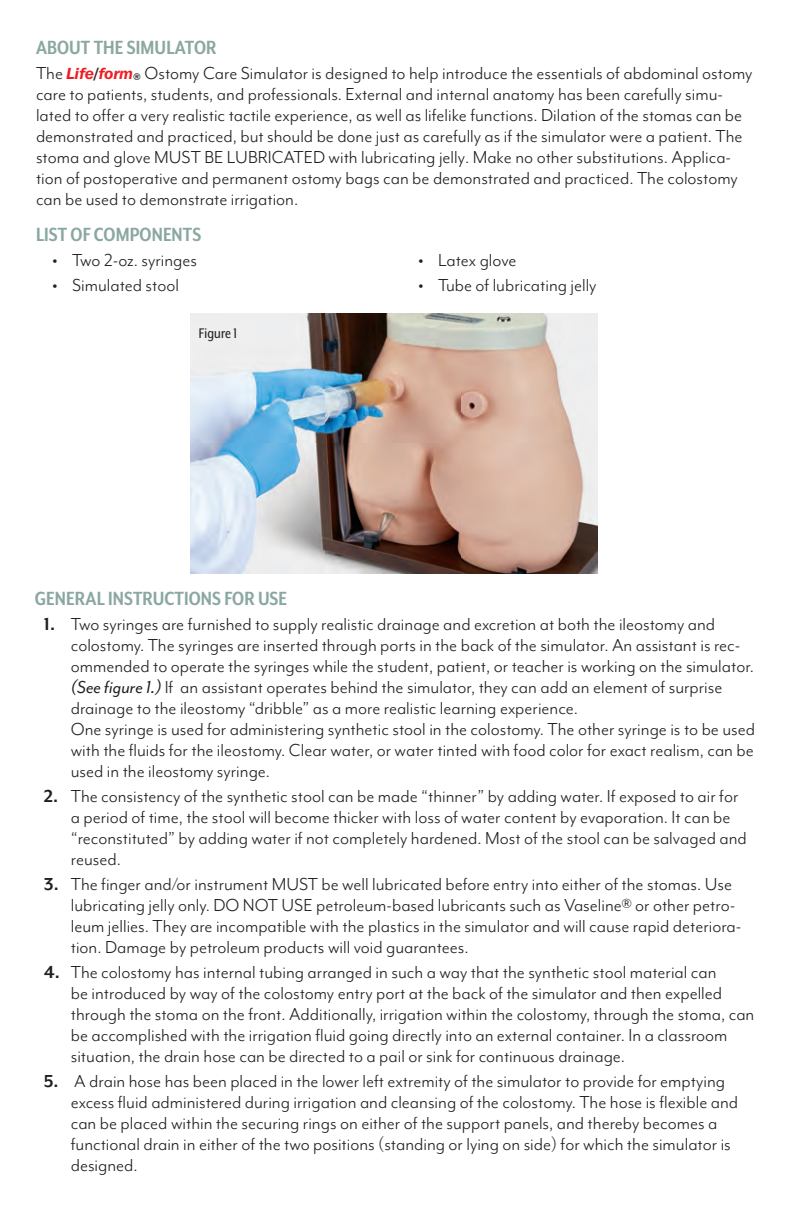
<style>
.page{position:relative;width:792px;height:1224px;background:#fff}
.page>*{position:absolute;margin:0;border:0;box-sizing:border-box;transform-origin:0 0}
.t1{font:700 22px "Mr Eaves XL Mod Nar OT";letter-spacing:.005em;color:#8ba7a1}
.t2{font:20px/21px "Mr Eaves Mod OT";color:#231f20}
.t3{font:16px "Mr Eaves XL Mod Nar OT";letter-spacing:.01em;color:#231f20}
.s1{font-family:"Franklin Gothic IT Cby BT";font-weight:600;font-style:italic;font-size:16px;color:#ee1d23}
.s2{font-family:"Franklin Gothic IT Cby BT";font-weight:600;font-style:italic;font-size:16px}
.s3{font-weight:700}
.s4{font-style:italic}
</style>
<div class="page">
<img style="left:190px;top:314px;width:408px;height:259px">
<p class="t1" style="left:36px;top:36px;width:182px">ABOUT THE SIMULATOR</p>
<p class="t2" style="left:36px;top:63px;width:718px">The <span class="s1">Life</span><span class="s2">/</span><span class="s1">form</span><sub>®</sub> Ostomy Care Simulator is designed to help introduce the essentials of abdominal ostomy care to patients, students, and professionals. External and internal anatomy has been carefully simu&shy;lated to offer a very realistic tactile experience, as well as lifelike functions. Dilation of the stomas can be demonstrated and practiced, but should be done just as carefully as if the simulator were a patient. The stoma and glove MUST BE LUBRICATED with lubricating jelly. Make no other substitutions. Applica&shy;tion of postoperative and permanent ostomy bags can be demonstrated and practiced. The colostomy can be used to demonstrate irrigation.</p>
<p class="t1" style="left:36px;top:223px;width:167px">LIST OF COMPONENTS</p>
<p class="t2" style="left:52px;top:250px;width:147px"><span class="s3">•</span> Two 2-oz. syringes</p>
<p class="t2" style="left:52px;top:275px;width:129px"><span class="s3">•</span> Simulated stool</p>
<p class="t2" style="left:418px;top:250px;width:100px"><span class="s3">•</span> Latex glove</p>
<p class="t2" style="left:418px;top:275px;width:180px"><span class="s3">•</span> Tube of lubricating jelly</p>
<p class="t3" style="left:199px;top:325px;width:40px">Figure 1</p>
<p class="t1" style="left:35px;top:588px;width:254px">GENERAL INSTRUCTIONS FOR USE</p>
<p class="t2" style="left:71px;top:614px;width:686px;text-indent:-27px"><span class="s3">1.</span> Two syringes are furnished to supply realistic drainage and excretion at both the ileostomy and colostomy. The syringes are inserted through ports in the back of the simulator. An assistant is rec&shy;ommended to operate the syringes while the student, patient, or teacher is working on the simulator. <span class="s4">(See figure 1.)</span> If an assistant operates behind the simulator, they can add an element of surprise drainage to the ileostomy “dribble” as a more realistic learning experience.<br>One syringe is used for administering synthetic stool in the colostomy. The other syringe is to be used with the fluids for the ileostomy. Clear water, or water tinted with food color for exact realism, can be used in the ileostomy syringe.</p>
<p class="t2" style="left:71px;top:786px;width:677px;text-indent:-27px"><span class="s3">2.</span> The consistency of the synthetic stool can be made “thinner” by adding water. If exposed to air for a period of time, the stool will become thicker with loss of water content by evaporation. It can be “reconstituted” by adding water if not completely hardened. Most of the stool can be salvaged and reused.</p>
<p class="t2" style="left:71px;top:874px;width:672px;text-indent:-27px"><span class="s3">3.</span> The finger and/or instrument MUST be well lubricated before entry into either of the stomas. Use lubricating jelly only. DO NOT USE petroleum-based lubricants such as Vaseline® or other petro&shy;leum jellies. They are incompatible with the plastics in the simulator and will cause rapid deteriora&shy;tion. Damage by petroleum products will void guarantees.</p>
<p class="t2" style="left:71px;top:962px;width:685px;text-indent:-27px"><span class="s3">4.</span> The colostomy has internal tubing arranged in such a way that the synthetic stool material can<br>be introduced by way of the colostomy entry port at the back of the simulator and then expelled through the stoma on the front. Additionally, irrigation within the colostomy, through the stoma, can be accomplished with the irrigation fluid going directly into an external container. In a classroom situation, the drain hose can be directed to a pail or sink for continuous drainage.</p>
<p class="t2" style="left:71px;top:1071px;width:669px;text-indent:-27px"><span class="s3">5.</span> A drain hose has been placed in the lower left extremity of the simulator to provide for emptying excess fluid administered during irrigation and cleansing of the colostomy. The hose is flexible and can be placed within the securing rings on either of the support panels, and thereby becomes a functional drain in either of the two positions (standing or lying on side) for which the simulator is designed.</p>
</div>
